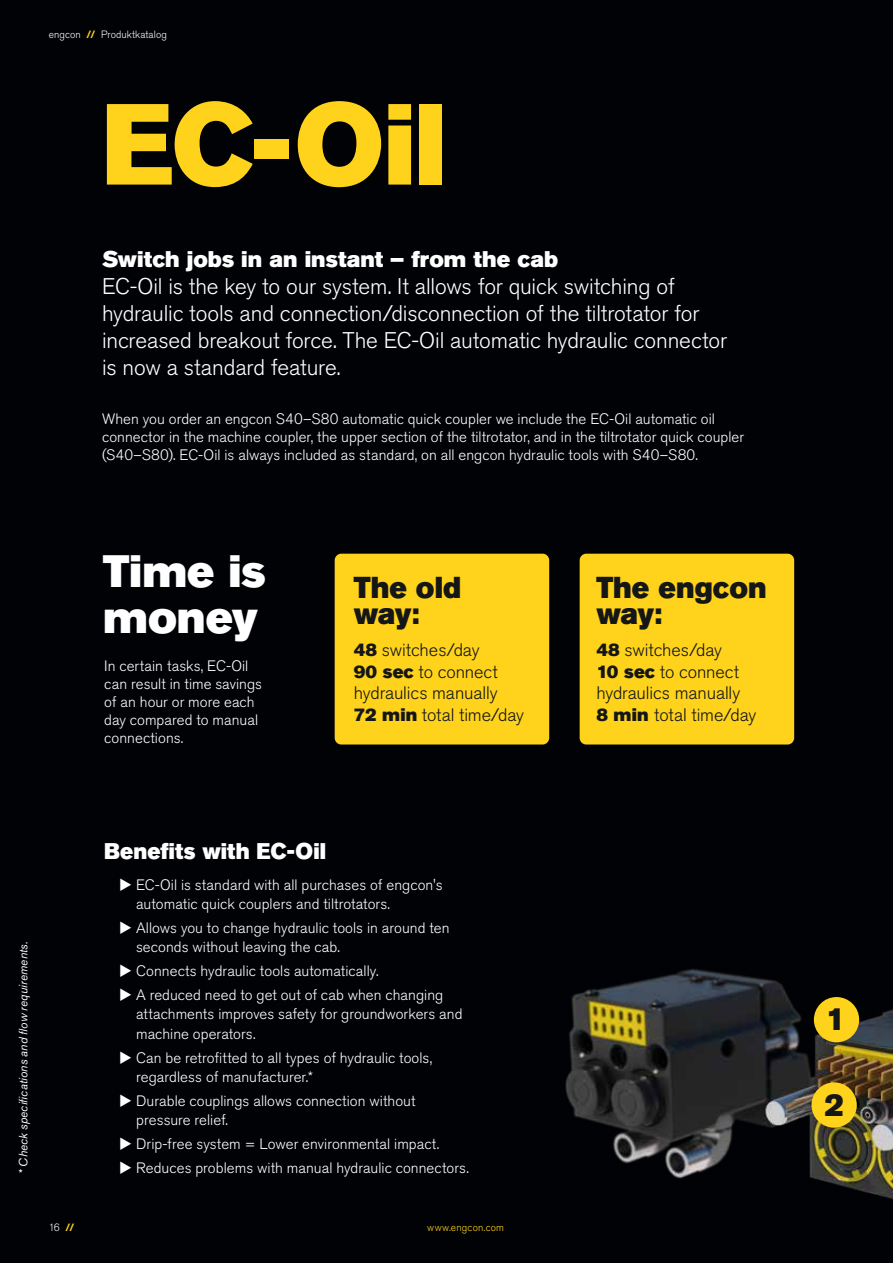
<style>
.page{position:relative;width:893px;height:1263px;background:#010206}
.page>*{position:absolute;margin:0;border:0;box-sizing:border-box;transform-origin:0 0}
.t1{font:114px "Akzidenz Grotesk Pro Super";color:#ffd31b}
.t2{font:45px/45.5px "Akzidenz Grotesk Pro Super";letter-spacing:-.005em;color:#fff}
.t3{font:31.5px "Akzidenz Grotesk Pro Super";color:#151616}
.t4{font:30px/25.5px "Akzidenz Grotesk Pro Super";color:#151616}
.t5{font:300 22.5px/27px "Akzidenz Grotesk Pro";letter-spacing:-.005em;color:#fff}
.t6{font:22.5px "Akzidenz Grotesk Pro Super";color:#fff}
.t7{font:300 18px/21.6px "Akzidenz Grotesk Pro";letter-spacing:-.005em;color:#151616}
.t8{font:300 15px/18px "Akzidenz Grotesk Pro";letter-spacing:.005em;color:#fff}
.t9{font:italic 12px "Akzidenz Grotesk Pro";letter-spacing:.015em;color:#fff}
.t10{font:300 10.5px "Akzidenz Grotesk Pro";letter-spacing:.01em;color:#fff}
.t11{font:300 10.5px "Akzidenz Grotesk Pro";letter-spacing:.02em;color:#ffd31b}
.s1{font-weight:700;color:#ffd31b}
.s2{font-family:"Akzidenz Grotesk Pro Super";font-weight:400}
</style>
<div class="page">
<img style="left:565px;top:969px;width:328px;height:230px">
<div style="left:335px;top:554px;width:214px;height:190px;background:#ffd31b;border-radius:7px"></div>
<div style="left:580px;top:554px;width:214px;height:190px;background:#ffd31b;border-radius:7px"></div>
<div style="left:814px;top:997px;width:45px;height:45px;background:#ffd31b;border-radius:50%"></div>
<div style="left:811px;top:1082px;width:46px;height:46px;background:#ffd31b;border-radius:50%"></div>
<p class="t10" style="left:49px;top:27px;width:120px">engcon <span class="s1">//</span> Produktkatalog</p>
<h1 class="t1" style="left:102px;top:71px;width:346px">EC-Oil</h1>
<h3 class="t6" style="left:102px;top:245px;width:458px">Switch jobs in an instant – from the cab</h3>
<h3 class="t5" style="left:102px;top:273px;width:626px">EC-Oil is the key to our system. It allows for quick switching of hydraulic tools and connection/disconnection of the tiltrotator for increased breakout force. The EC-Oil automatic hydraulic connector is now a standard feature.</h3>
<p class="t8" style="left:102px;top:410px;width:644px">When you order an engcon S40–S80 automatic quick coupler we include the EC-Oil automatic oil connector in the machine coupler, the upper section of the tiltrotator, and in the tiltrotator quick coupler (S40–S80). EC-Oil is always included as standard, on all engcon hydraulic tools with S40–S80.</p>
<h2 class="t2" style="left:103px;top:549px;width:164px">Time is money</h2>
<p class="t8" style="left:104px;top:656px;width:159px">In certain tasks, EC-Oil can result in time savings of an hour or more each day compared to manual connections.</p>
<h3 class="t4" style="left:354px;top:575px;width:109px">The old way:</h3>
<p class="t7" style="left:354px;top:639px;width:172px"><span class="s2">48</span> switches/day<br><span class="s2">90 sec</span> to connect hydraulics manually<br><span class="s2">72 min</span> total time/day</p>
<h3 class="t4" style="left:596px;top:575px;width:172px">The engcon way:</h3>
<p class="t7" style="left:596px;top:639px;width:161px"><span class="s2">48</span> switches/day<br><span class="s2">10 sec</span> to connect hydraulics manually<br><span class="s2">8 min</span> total time/day</p>
<p class="t9" style="left:15px;top:1174px;width:234px;rotate:-90deg">* Check specifications and flow requirements.</p>
<h3 class="t6" style="left:104px;top:836px;width:223px">Benefits with EC-Oil</h3>
<p class="t8" style="left:136px;top:875px;width:308px;line-height:19.5px">EC-Oil is standard with all purchases of engcon's automatic quick couplers and tiltrotators.</p>
<p class="t8" style="left:136px;top:918px;width:315px;line-height:19.5px">Allows you to change hydraulic tools in around ten seconds without leaving the cab.</p>
<p class="t8" style="left:136px;top:959px;width:309px;line-height:23.7px">Connects hydraulic tools automatically.<br>A reduced need to get out of cab when changing</p>
<p class="t8" style="left:136px;top:1004px;width:328px;line-height:19.5px">attachments improves safety for groundworkers and machine operators.</p>
<p class="t8" style="left:136px;top:1048px;width:298px;line-height:19.5px">Can be retrofitted to all types of hydraulic tools, regardless of manufacturer.*</p>
<p class="t8" style="left:136px;top:1091px;width:281px;line-height:19.5px">Durable couplings allows connection without pressure relief.</p>
<p class="t8" style="left:136px;top:1132px;width:334px;line-height:23.7px">Drip-free system = Lower environmental impact.<br>Reduces problems with manual hydraulic connectors.</p>
<p class="t10" style="left:49px;top:1220px;width:27px">16 <span class="s1">//</span></p>
<p class="t11" style="left:427px;top:1220px;width:78px">www.engcon.com</p>
<h3 class="t3" style="left:826px;top:999px;width:21px">1</h3>
<h3 class="t3" style="left:824px;top:1084px;width:21px">2</h3>
</div>
